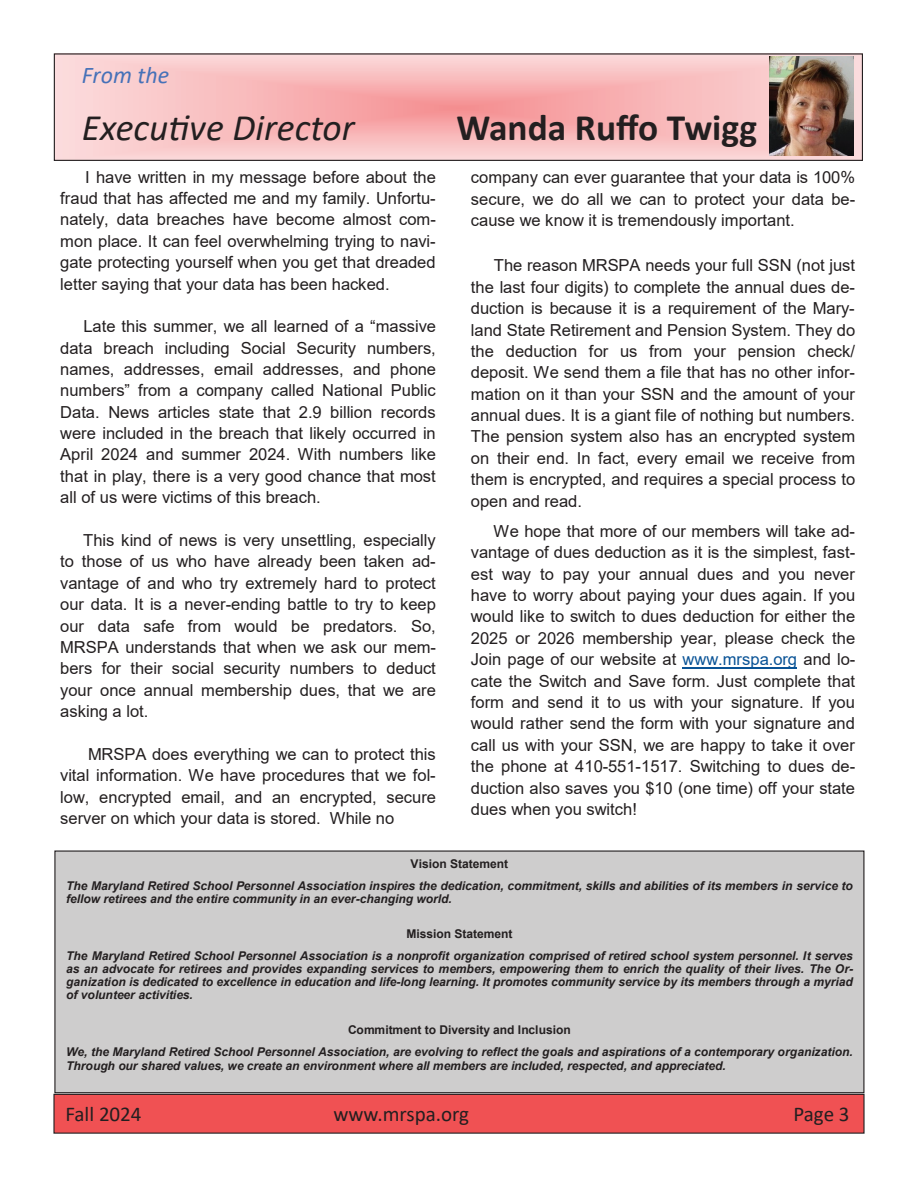
<style>
.page{position:relative;width:918px;height:1188px;background:#fff}
.page>*{position:absolute;margin:0;border:0;box-sizing:border-box;transform-origin:0 0}
.t1{font:italic 37.5px "Calibri";color:#231f20}
.t2{font:700 37.5px "Calibri";color:#231f20}
.t3{font:italic 24px "Calibri";color:#4671b8}
.t4{font:21px "Calibri";color:#231f20}
.t5{font:16.65px "Arial";color:#231f20}
.t6{font:16.5px/21.3px "Arial";color:#231f20;text-align:justify}
.t7{font:italic 700 12px/13px "Arial";color:#231f20}
.t8{font:700 12px "Arial";letter-spacing:-.005em;color:#231f20}
.s1{color:#095396}
</style>
<div class="page">
<div style="left:54px;top:1094px;width:810px;height:39px;background:#f05153"></div>
<div style="left:53px;top:1094px;width:812px;height:40px;border:1px solid #231f20"></div>
<div style="left:55px;top:851px;width:809px;height:242px;background:#cecdcd"></div>
<div style="left:54px;top:850px;width:810px;height:243px;border:1px solid #231f20"></div>
<svg style="left:56px;top:55px;width:805px;height:104px;background:#f8c0c2"></svg>
<div style="left:54px;top:53px;width:809px;height:108px;border:1px solid #231f20"></div>
<img style="left:770px;top:56px;width:84px;height:100px">
<hr style="left:683px;top:667px;width:114px;height:1px;background:#095396">
<h2 class="t3" style="left:82px;top:58px;width:89px">From the</h2>
<h1 class="t1" style="left:82px;top:102px;width:274px">Executive Director</h1>
<h1 class="t2" style="left:457px;top:101px;width:302px">Wanda Ruffo Twigg</h1>
<p class="t6" style="left:60px;top:166px;width:377px;text-indent:25px">I have written in my message before about the fraud that has affected me and my family. Unfortu&shy;nately, data breaches have become almost com&shy;mon place. It can feel overwhelming trying to navi&shy;gate protecting yourself when you get that dreaded letter saying that your data has been hacked.</p>
<p class="t6" style="left:60px;top:316px;width:377px;text-indent:23px">Late this summer, we all learned of a “massive data breach including Social Security numbers, names, addresses, email addresses, and phone numbers” from a company called National Public Data. News articles state that 2.9 billion records were included in the breach that likely occurred in April 2024 and summer 2024. With numbers like that in play, there is a very good chance that most all of us were victims of this breach.</p>
<p class="t6" style="left:60px;top:529px;width:377px;text-indent:23px">This kind of news is very unsettling, especially to those of us who have already been taken ad&shy;vantage of and who try extremely hard to protect our data. It is a never-ending battle to try to keep our data safe from would be predators. So, MRSPA understands that when we ask our mem&shy;bers for their social security numbers to deduct your once annual membership dues, that we are asking a lot.</p>
<p class="t6" style="left:60px;top:743px;width:377px;text-indent:28px">MRSPA does everything we can to protect this vital information. We have procedures that we fol&shy;low, encrypted email, and an encrypted, secure server on which your data is stored. While no</p>
<p class="t6" style="left:471px;top:167px;width:386px">company can ever guarantee that your data is 100% secure, we do all we can to protect your data be&shy;cause we know it is tremendously important.</p>
<p class="t6" style="left:471px;top:255px;width:386px;text-align:right">The reason MRSPA needs your full SSN (not just the last four digits) to complete the annual dues de-</p>
<p class="t5" style="left:471px;top:297px;width:385px">duction is because it is a requirement of the Mary-</p>
<p class="t6" style="left:471px;top:319px;width:386px">land State Retirement and Pension System. They do the deduction for us from your pension check/ deposit. We send them a file that has no other infor&shy;mation on it than your SSN and the amount of your annual dues. It is a giant file of nothing but numbers.<br>The pension system also has an encrypted system on their end. In fact, every email we receive from them is encrypted, and requires a special process to open and read.</p>
<p class="t6" style="left:471px;top:520px;width:386px;text-indent:23px">We hope that more of our members will take ad&shy;vantage of dues deduction as it is the simplest, fast&shy;est way to pay your annual dues and you never have to worry about paying your dues again. If you would like to switch to dues deduction for either the 2025 or 2026 membership year, please check the Join page of our website at <span class="s1">www.mrspa.org</span> and lo&shy;cate the Switch and Save form. Just complete that form and send it to us with your signature. If you would rather send the form with your signature and call us with your SSN, we are happy to take it over the phone at 410-551-1517. Switching to dues de&shy;duction also saves you $10 (one time) off your state dues when you switch!</p>
<p class="t8" style="left:411px;top:855px;width:99px">Vision Statement</p>
<p class="t7" style="left:66px;top:879px;width:788px">The Maryland Retired School Personnel Association inspires the dedication, commitment, skills and abilities of its members in service to fellow retirees and the entire community in an ever-changing world.</p>
<p class="t8" style="left:406px;top:925px;width:108px">Mission Statement</p>
<p class="t7" style="left:66px;top:950px;width:788px;text-align:justify">The Maryland Retired School Personnel Association is a nonprofit organization comprised of retired school system personnel. It serves as an advocate for retirees and provides expanding services to members, empowering them to enrich the quality of their lives. The Or&shy;ganization is dedicated to excellence in education and life-long learning. It promotes community service by its members through a myriad of volunteer activities.</p>
<p class="t8" style="left:348px;top:1022px;width:224px">Commitment to Diversity and Inclusion</p>
<p class="t7" style="left:66px;top:1046px;width:788px">We, the Maryland Retired School Personnel Association, are evolving to reflect the goals and aspirations of a contemporary organization.<br>Through our shared values, we create an environment where all members are included, respected, and appreciated.</p>
<p class="t4" style="left:65px;top:1099px;width:78px">Fall 2024</p>
<p class="t4" style="left:333px;top:1099px;width:137px">www.mrspa.org</p>
<p class="t4" style="left:794px;top:1099px;width:57px">Page 3</p>
</div>
